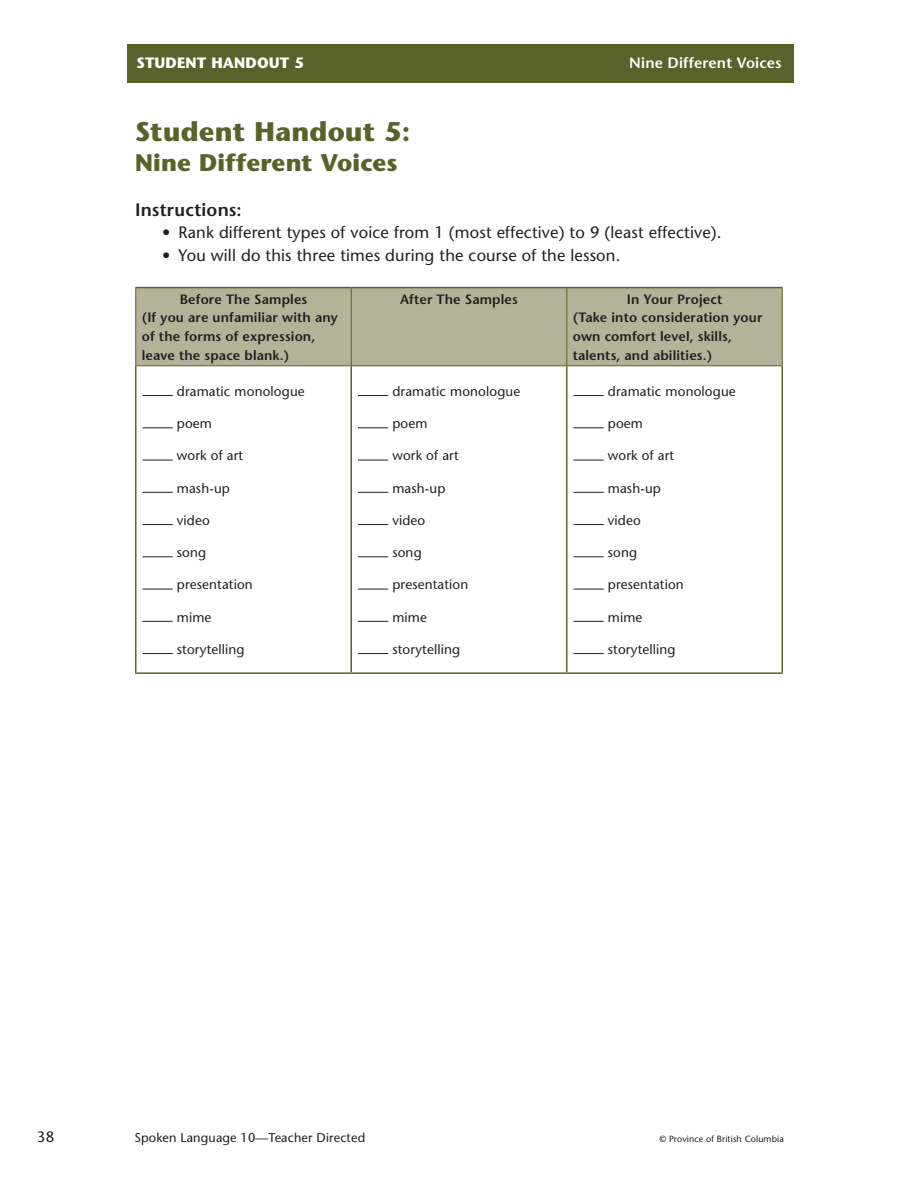
<style>
.page{position:relative;width:918px;height:1188px;background:#fff}
.page>*{position:absolute;margin:0;border:0;box-sizing:border-box;transform-origin:0 0}
.t1{font:700 27px "Stone Sans Std";letter-spacing:.01em;color:#59622a}
.t2{font:700 24px "Stone Sans Std";letter-spacing:.005em;color:#59622a}
.t3{font:600 18px "Stone Sans Std";letter-spacing:.01em;color:#231f20}
.t4{font:500 16.5px "Stone Sans Std";letter-spacing:.01em;color:#231f20}
.t5{font:600 15px "Stone Sans Std";letter-spacing:.01em;color:#fff}
.t6{font:700 15px "Stone Sans Std";letter-spacing:.01em;color:#fff}
.t7{font:500 15px "Stone Sans Std";color:#231f20}
.Table_Text{font:500 13.5px "Stone Sans Std";letter-spacing:.01em;color:#231f20}
.Table_Text-2{font:600 13.5px/18.8px "Stone Sans Std";letter-spacing:.01em;color:#231f20}
.t8{font:500 12.75px "Stone Sans Std";letter-spacing:.01em;color:#231f20}
.t9{font:500 9px "Stone Sans Std";letter-spacing:.01em;color:#231f20}
</style>
<div class="page">
<div style="left:128px;top:44px;width:666px;height:39px;background:#59622a"></div>
<div style="left:136px;top:288px;width:646px;height:77px;background:#b4b399"></div>
<hr style="left:566px;top:366px;width:1px;height:306px;background:#59622a">
<hr style="left:351px;top:366px;width:1px;height:306px;background:#59622a">
<hr style="left:135px;top:366px;width:1px;height:306px;background:#59622a">
<hr style="left:782px;top:366px;width:1px;height:306px;background:#59622a">
<hr style="left:135px;top:672px;width:216px;height:2px;background:#59622a">
<hr style="left:351px;top:672px;width:216px;height:2px;background:#59622a">
<hr style="left:567px;top:672px;width:216px;height:2px;background:#59622a">
<hr style="left:135px;top:288px;width:1px;height:77px;background:#59622a">
<hr style="left:135px;top:287px;width:216px;height:1px;background:#59622a">
<hr style="left:351px;top:287px;width:216px;height:1px;background:#59622a">
<hr style="left:567px;top:287px;width:216px;height:1px;background:#59622a">
<hr style="left:351px;top:288px;width:1px;height:77px;background:#59622a">
<hr style="left:566px;top:288px;width:1px;height:77px;background:#59622a">
<hr style="left:782px;top:288px;width:1px;height:77px;background:#59622a">
<hr style="left:135px;top:365px;width:216px;height:1px;background:#59622a">
<hr style="left:351px;top:365px;width:216px;height:1px;background:#59622a">
<hr style="left:567px;top:365px;width:216px;height:1px;background:#59622a">
<hr style="left:142px;top:395px;width:31px;height:1px;background:#231f20">
<hr style="left:142px;top:427px;width:31px;height:1px;background:#231f20">
<hr style="left:142px;top:460px;width:31px;height:1px;background:#231f20">
<hr style="left:142px;top:492px;width:31px;height:1px;background:#231f20">
<hr style="left:142px;top:524px;width:31px;height:1px;background:#231f20">
<hr style="left:142px;top:556px;width:31px;height:1px;background:#231f20">
<hr style="left:142px;top:589px;width:31px;height:1px;background:#231f20">
<hr style="left:142px;top:621px;width:31px;height:1px;background:#231f20">
<hr style="left:142px;top:653px;width:31px;height:1px;background:#231f20">
<hr style="left:358px;top:395px;width:30px;height:1px;background:#231f20">
<hr style="left:358px;top:427px;width:30px;height:1px;background:#231f20">
<hr style="left:358px;top:460px;width:30px;height:1px;background:#231f20">
<hr style="left:358px;top:492px;width:30px;height:1px;background:#231f20">
<hr style="left:358px;top:524px;width:30px;height:1px;background:#231f20">
<hr style="left:358px;top:556px;width:30px;height:1px;background:#231f20">
<hr style="left:358px;top:589px;width:30px;height:1px;background:#231f20">
<hr style="left:358px;top:621px;width:30px;height:1px;background:#231f20">
<hr style="left:358px;top:653px;width:30px;height:1px;background:#231f20">
<hr style="left:574px;top:395px;width:30px;height:1px;background:#231f20">
<hr style="left:574px;top:427px;width:30px;height:1px;background:#231f20">
<hr style="left:574px;top:460px;width:30px;height:1px;background:#231f20">
<hr style="left:574px;top:492px;width:30px;height:1px;background:#231f20">
<hr style="left:574px;top:524px;width:30px;height:1px;background:#231f20">
<hr style="left:574px;top:556px;width:30px;height:1px;background:#231f20">
<hr style="left:574px;top:589px;width:30px;height:1px;background:#231f20">
<hr style="left:574px;top:621px;width:30px;height:1px;background:#231f20">
<hr style="left:574px;top:653px;width:30px;height:1px;background:#231f20">
<p class="t6" style="left:136px;top:54px;width:133px">Stu dent Handout</p>
<p class="t6" style="left:294px;top:54px;width:11px">5</p>
<p class="t5" style="left:629px;top:54px;width:154px">Nine Different Voices</p>
<h1 class="t1" style="left:135px;top:116px;width:277px">Student Handout 5:</h1>
<h2 class="t2" style="left:135px;top:149px;width:264px">Nine Different Voices</h2>
<h4 class="t3" style="left:135px;top:198px;width:108px">Instructions:</h4>
<p class="t4" style="left:162px;top:223px;width:558px">• Rank different types of voice from 1 (most effective) to 9 (least effective).</p>
<p class="t4" style="left:162px;top:245px;width:457px">• You will do this three times during the course of the lesson.</p>
<p class="Table_Text-2" style="left:180px;top:289px;width:129px">Before The Samples</p>
<p class="Table_Text-2" style="left:142px;top:308px;width:198px">(If you are unfamiliar with any of the forms of expression, leave the space blank.)</p>
<p class="Table_Text-2" style="left:400px;top:289px;width:119px">After The Samples</p>
<p class="Table_Text-2" style="left:627px;top:289px;width:97px">In Your Project</p>
<p class="Table_Text-2" style="left:573px;top:308px;width:191px">(Take into consideration your own comfort level, skills, talents, and abilities.)</p>
<p class="Table_Text" style="left:177px;top:383px;width:129px">dramatic monologue</p>
<p class="Table_Text" style="left:177px;top:415px;width:37px">poem</p>
<p class="Table_Text" style="left:177px;top:448px;width:68px">work of art</p>
<p class="Table_Text" style="left:177px;top:480px;width:55px">mash-up</p>
<p class="Table_Text" style="left:177px;top:512px;width:34px">video</p>
<p class="Table_Text" style="left:177px;top:544px;width:31px">song</p>
<p class="Table_Text" style="left:177px;top:577px;width:77px">presentation</p>
<p class="Table_Text" style="left:177px;top:609px;width:36px">mime</p>
<p class="Table_Text" style="left:177px;top:641px;width:69px">storytelling</p>
<p class="Table_Text" style="left:392px;top:383px;width:129px">dramatic monologue</p>
<p class="Table_Text" style="left:392px;top:415px;width:37px">poem</p>
<p class="Table_Text" style="left:392px;top:448px;width:68px">work of art</p>
<p class="Table_Text" style="left:392px;top:480px;width:55px">mash-up</p>
<p class="Table_Text" style="left:392px;top:512px;width:34px">video</p>
<p class="Table_Text" style="left:392px;top:544px;width:31px">song</p>
<p class="Table_Text" style="left:392px;top:577px;width:77px">presentation</p>
<p class="Table_Text" style="left:392px;top:609px;width:36px">mime</p>
<p class="Table_Text" style="left:392px;top:641px;width:69px">storytelling</p>
<p class="Table_Text" style="left:608px;top:383px;width:129px">dramatic monologue</p>
<p class="Table_Text" style="left:608px;top:415px;width:37px">poem</p>
<p class="Table_Text" style="left:608px;top:448px;width:68px">work of art</p>
<p class="Table_Text" style="left:608px;top:480px;width:55px">mash-up</p>
<p class="Table_Text" style="left:608px;top:512px;width:34px">video</p>
<p class="Table_Text" style="left:608px;top:544px;width:31px">song</p>
<p class="Table_Text" style="left:608px;top:577px;width:77px">presentation</p>
<p class="Table_Text" style="left:608px;top:609px;width:36px">mime</p>
<p class="Table_Text" style="left:608px;top:641px;width:69px">storytelling</p>
<p class="t7" style="left:37px;top:1127px;width:19px">38</p>
<p class="t8" style="left:134px;top:1129px;width:232px">Spoken Language 10—Teacher Directed</p>
<p class="t9" style="left:659px;top:1133px;width:126px">© Province of British Columbia</p>
</div>
